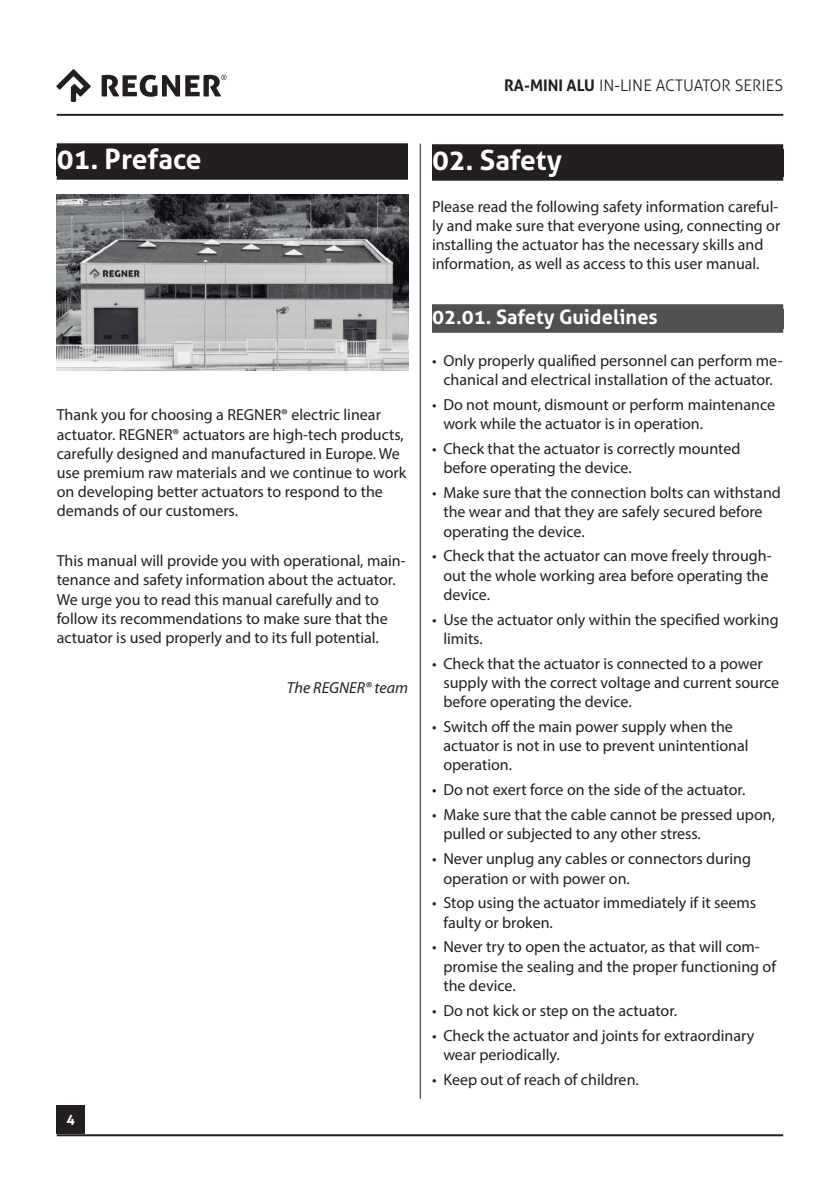
<style>
.page{position:relative;width:840px;height:1191px;background:#fff}
.page>*{position:absolute;margin:0;border:0;box-sizing:border-box;transform-origin:0 0}
.t1{font:700 28px "Aller";color:#fff}
.t2{font:700 20px "Aller";color:#fff}
.t3{font:16px/19.2px "Myriad Pro";color:#231f20}
.t4{font:300 16px "Aller";color:#231f20}
.t5{font:italic 16px "Myriad Pro";color:#231f20}
.t6{font:700 14px "Aller";color:#fff}
.s1{font-weight:700}
</style>
<div class="page">
<hr style="left:57px;top:114px;width:725px;height:2px;background:#231f20">
<svg style="left:102px;top:75px;width:124px;height:22px"></svg>
<svg style="left:56px;top:69px;width:35px;height:33px"></svg>
<hr style="left:419px;top:144px;width:1px;height:954px;background:#231f20">
<div style="left:56px;top:1105px;width:29px;height:28px;background:#231f20"></div>
<hr style="left:57px;top:1134px;width:725px;height:2px;background:#231f20">
<div style="left:432px;top:149px;width:350px;height:28px;background:#231f20"></div>
<div style="left:432px;top:173px;width:350px;height:8px;background:#231f20"></div>
<div style="left:432px;top:144px;width:350px;height:10px;background:#231f20"></div>
<div style="left:432px;top:309px;width:350px;height:20px;background:#505052"></div>
<div style="left:432px;top:325px;width:350px;height:8px;background:#505052"></div>
<div style="left:432px;top:304px;width:350px;height:10px;background:#505052"></div>
<div style="left:57px;top:148px;width:351px;height:28px;background:#231f20"></div>
<div style="left:57px;top:172px;width:351px;height:8px;background:#231f20"></div>
<div style="left:57px;top:143px;width:351px;height:10px;background:#231f20"></div>
<img style="left:57px;top:195px;width:351px;height:175px">
<h1 class="t1" style="left:57px;top:142px;width:146px">01. Preface</h1>
<p class="t3" style="left:57px;top:405px;width:351px">Thank you for choosing a REGNER® electric linear actuator. REGNER® actuators are high-tech products, carefully designed and manufactured in Europe. We use premium raw materials and we continue to work on developing better actuators to respond to the demands of our customers.</p>
<p class="t3" style="left:57px;top:551px;width:350px">This manual will provide you with operational, main&shy;tenance and safety information about the actuator.<br>We urge you to read this manual carefully and to follow its recommendations to make sure that the actuator is used properly and to its full potential.</p>
<p class="t5" style="left:287px;top:679px;width:122px">The REGNER® team</p>
<p class="t6" style="left:66px;top:1110px;width:10px">4</p>
<p class="t4" style="left:504px;top:76px;width:280px"><span class="s1">RA-MINI ALU</span> IN-LINE ACTUATOR SERIES</p>
<h1 class="t1" style="left:432px;top:143px;width:131px">02. Safety</h1>
<p class="t3" style="left:432px;top:197px;width:349px">Please read the following safety information careful&shy;ly and make sure that everyone using, connecting or installing the actuator has the necessary skills and information, as well as access to this user manual.</p>
<p class="t2" style="left:432px;top:304px;width:227px">02.01. Safety Guidelines</p>
<p class="t3" style="left:432px;top:351px;width:352px;text-align:center">• Only properly qualified personnel can perform me&shy;chanical and electrical installation of the actuator.</p>
<p class="t3" style="left:443px;top:395px;width:333px;text-indent:-11px">• Do not mount, dismount or perform maintenance work while the actuator is in operation.</p>
<p class="t3" style="left:443px;top:439px;width:298px;text-indent:-11px">• Check that the actuator is correctly mounted before operating the device.</p>
<p class="t3" style="left:443px;top:483px;width:339px;text-indent:-11px">• Make sure that the connection bolts can withstand the wear and that they are safely secured before operating the device.</p>
<p class="t3" style="left:443px;top:546px;width:329px;text-indent:-11px">• Check that the actuator can move freely through&shy;out the whole working area before operating the device.</p>
<p class="t3" style="left:443px;top:609px;width:336px;text-indent:-11px">• Use the actuator only within the specified working limits.</p>
<p class="t3" style="left:443px;top:653px;width:337px;text-indent:-11px">• Check that the actuator is connected to a power supply with the correct voltage and current source before operating the device.</p>
<p class="t3" style="left:443px;top:717px;width:306px;text-indent:-11px">• Switch off the main power supply when the actuator is not in use to prevent unintentional operation.</p>
<p class="t3" style="left:432px;top:780px;width:314px">• Do not exert force on the side of the actuator.</p>
<p class="t3" style="left:443px;top:805px;width:333px;text-indent:-11px">• Make sure that the cable cannot be pressed upon, pulled or subjected to any other stress.</p>
<p class="t3" style="left:443px;top:849px;width:309px;text-indent:-11px">• Never unplug any cables or connectors during operation or with power on.</p>
<p class="t3" style="left:443px;top:893px;width:314px;text-indent:-11px">• Stop using the actuator immediately if it seems faulty or broken.</p>
<p class="t3" style="left:443px;top:937px;width:334px;text-indent:-11px">• Never try to open the actuator, as that will com&shy;promise the sealing and the proper functioning of the device.</p>
<p class="t3" style="left:432px;top:1000px;width:246px">• Do not kick or step on the actuator.</p>
<p class="t3" style="left:443px;top:1025px;width:312px;text-indent:-11px">• Check the actuator and joints for extraordinary wear periodically.</p>
<p class="t3" style="left:432px;top:1069px;width:208px">• Keep out of reach of children.</p>
</div>
